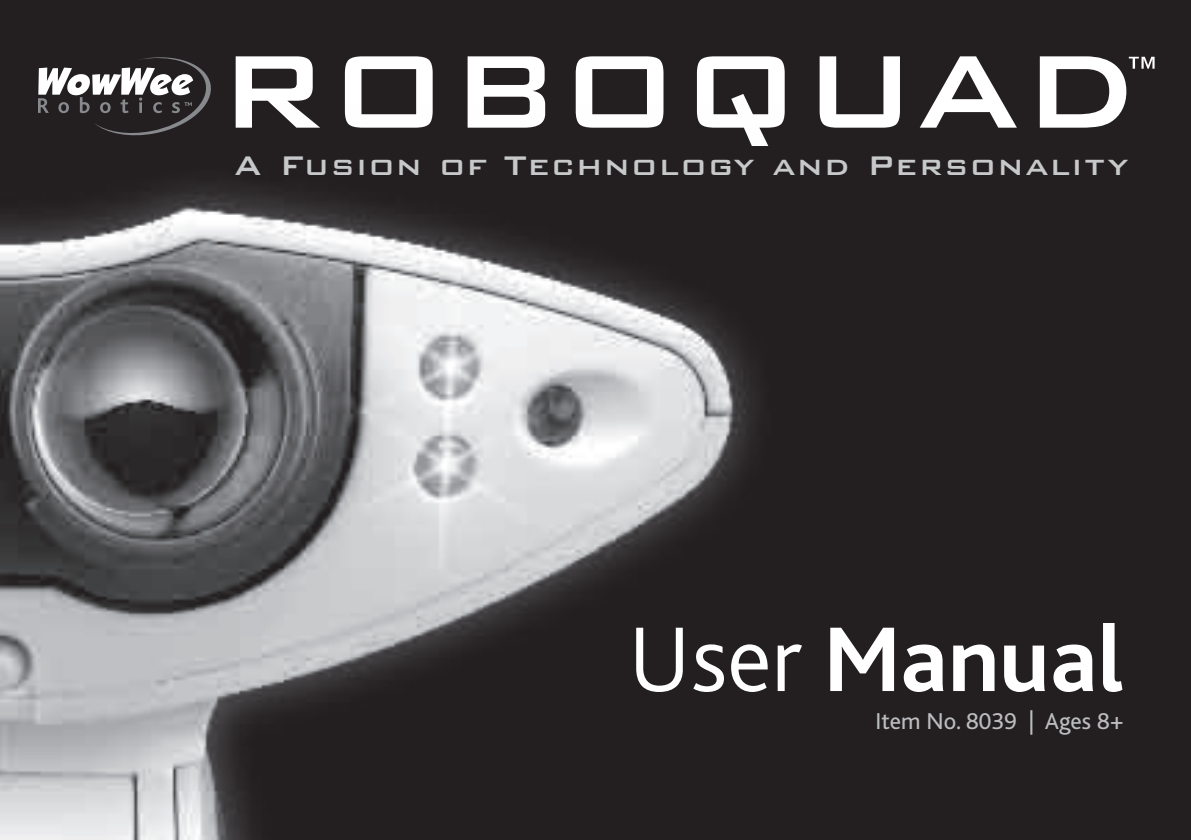
<style>
.page{position:relative;width:1191px;height:840px;background:#fff}
.page>*{position:absolute;margin:0;border:0;box-sizing:border-box;transform-origin:0 0}
.t1{font:500 138px "Bank Gothic BT";color:#fff}
.t2{font:700 96px "Bliss";color:#fff}
.t3{font:500 36px "Bank Gothic BT";letter-spacing:.05em;color:#c7c8ca}
.t4{font:24px "Bliss";color:#bcbdc0}
.s1{font-weight:300}
</style>
<div class="page">
<div style="left:0;top:0;width:1191px;height:839px;background:#231f20"></div>
<svg style="left:1128px;top:57px;width:26px;height:12px"></svg>
<svg style="left:38px;top:57px;width:173px;height:46px"></svg>
<img style="left:0;top:103px;width:755px;height:736px">
<h1 class="t1" style="left:217px;top:16px;width:922px">ROBOQUAD</h1>
<p class="t3" style="left:234px;top:145px;width:896px">A Fusion of Technology and Personality</p>
<h2 class="t2" style="left:628px;top:609px;width:497px"><span class="s1">User</span> Manual</h2>
<p class="t4" style="left:875px;top:707px;width:250px">Item No. 8039 | Ages 8+</p>
</div>
